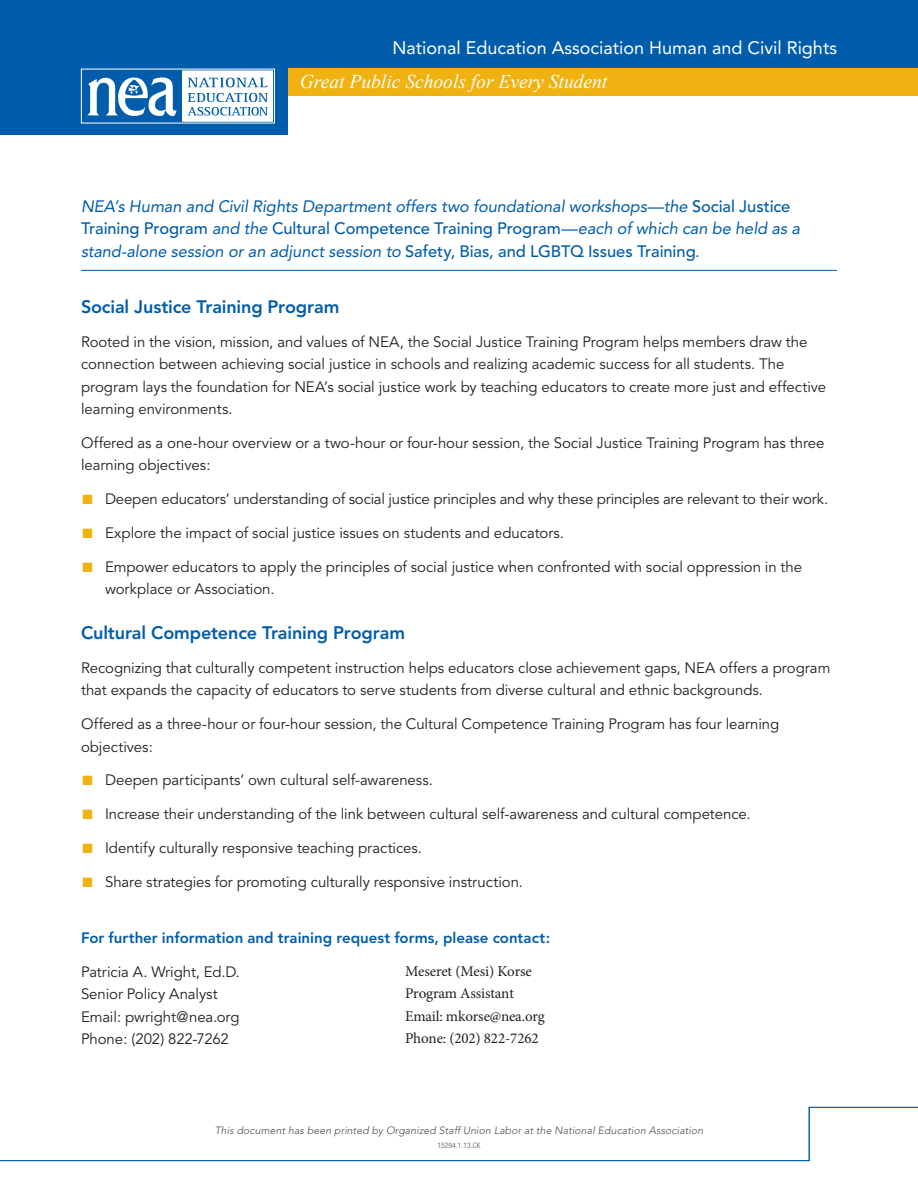
<style>
.page{position:relative;width:918px;height:1188px;background:#fff}
.page>*{position:absolute;margin:0;border:0;box-sizing:border-box;transform-origin:0 0}
.t1{font:italic 19.5px "Times New Roman";color:#fff}
.t2{font:800 18px "Avenir";letter-spacing:-.005em;color:#015dab}
.t3{font:18px "Avenir";color:#fff}
.t4{font:italic 16.5px/22.5px "Avenir";letter-spacing:-.005em;color:#015dab}
.t5{font:15px/22.5px "Avenir";letter-spacing:-.005em;color:#231f20}
.t6{font:15px/22.5px "Minion Pro";letter-spacing:-.01em;color:#231f20}
.t7{font:800 15px "Avenir";color:#015dab}
.t8{font:italic 300 10.5px "Avenir";letter-spacing:.01em;color:#4b4c4d}
.t9{font:300 condensed 7.5px "Helvetica Neue";letter-spacing:.015em;color:#4b4c4d}
.s1{font-weight:500;font-style:normal}
.s2{color:#efb211}
</style>
<div class="page">
<svg style="left:0;top:1107px;width:918px;height:54px"></svg>
<div style="left:0;top:0;width:918px;height:135px;background:#015dab"></div>
<div style="left:182px;top:70px;width:92px;height:52px;background:#fff"></div>
<svg style="left:87px;top:77px;width:90px;height:40px"></svg>
<svg style="left:188px;top:78px;width:79px;height:9px"></svg>
<svg style="left:187px;top:93px;width:81px;height:23px"></svg>
<div style="left:288px;top:69px;width:630px;height:66px;background:#fff"></div>
<div style="left:288px;top:69px;width:630px;height:27px;background:#efb211"></div>
<hr style="left:81px;top:270px;width:756px;height:1px;background:#015dab">
<p class="t3" style="left:392px;top:37px;width:446px">National Education Association Human and Civil Rights</p>
<h1 class="t1" style="left:300px;top:68px;width:309px">Great Public Schools for Every Student</h1>
<p class="t4" style="left:81px;top:195px;width:720px">NEA’s Human and Civil Rights Department offers two foundational workshops—the <span class="s1">Social Justice<br>Training Program</span> and the <span class="s1">Cultural Competence Training Program</span>—each of which can be held as a stand-alone session or an adjunct session to <span class="s1">Safety, Bias, and LGBTQ Issues Training</span>.</p>
<p class="t2" style="left:81px;top:296px;width:260px">Social Justice Training Program</p>
<p class="t5" style="left:81px;top:331px;width:747px">Rooted in the vision, mission, and values of NEA, the Social Justice Training Program helps members draw the connection between achieving social justice in schools and realizing academic success for all students. The program lays the foundation for NEA’s social justice work by teaching educators to create more just and effective learning environments.</p>
<p class="t5" style="left:81px;top:432px;width:745px">Offered as a one-hour overview or a two-hour or four-hour session, the Social Justice Training Program has three learning objectives:</p>
<p class="t5" style="left:83px;top:488px;width:747px"><span class="s2">■</span> Deepen educators’ understanding of social justice principles and why these principles are relevant to their work.</p>
<p class="t5" style="left:83px;top:522px;width:483px"><span class="s2">■</span> Explore the impact of social justice issues on students and educators.</p>
<p class="t5" style="left:105px;top:556px;width:699px;text-indent:-22px"><span class="s2">■</span> Empower educators to apply the principles of social justice when confronted with social oppression in the workplace or Association.</p>
<p class="t2" style="left:81px;top:622px;width:326px">Cultural Competence Training Program</p>
<p class="t5" style="left:81px;top:657px;width:751px">Recognizing that culturally competent instruction helps educators close achievement gaps, NEA offers a program that expands the capacity of educators to serve students from diverse cultural and ethnic backgrounds.</p>
<p class="t5" style="left:81px;top:713px;width:700px">Offered as a three-hour or four-hour session, the Cultural Competence Training Program has four learning objectives:</p>
<p class="t5" style="left:83px;top:769px;width:352px"><span class="s2">■</span> Deepen participants’ own cultural self-awareness.</p>
<p class="t5" style="left:83px;top:803px;width:670px"><span class="s2">■</span> Increase their understanding of the link between cultural self-awareness and cultural competence.</p>
<p class="t5" style="left:83px;top:837px;width:341px"><span class="s2">■</span> Identify culturally responsive teaching practices.</p>
<p class="t5" style="left:83px;top:871px;width:442px"><span class="s2">■</span> Share strategies for promoting culturally responsive instruction.</p>
<p class="t7" style="left:81px;top:929px;width:471px">For further information and training request forms, please contact:</p>
<p class="t5" style="left:81px;top:961px;width:161px">Patricia A. Wright, Ed.D.<br>Senior Policy Analyst<br>Email: pwright@nea.org<br>Phone: (202) 822-7262</p>
<p class="t6" style="left:405px;top:960px;width:141px">Meseret (Mesi) Korse<br>Program Assistant<br>Email: mkorse@nea.org<br>Phone: (202) 822-7262</p>
<p class="t8" style="left:215px;top:1124px;width:490px">This document has been printed by Organized Staff Union Labor at the National Education Association</p>
<p class="t9" style="left:437px;top:1141px;width:45px">15294.1.13.CK</p>
</div>
